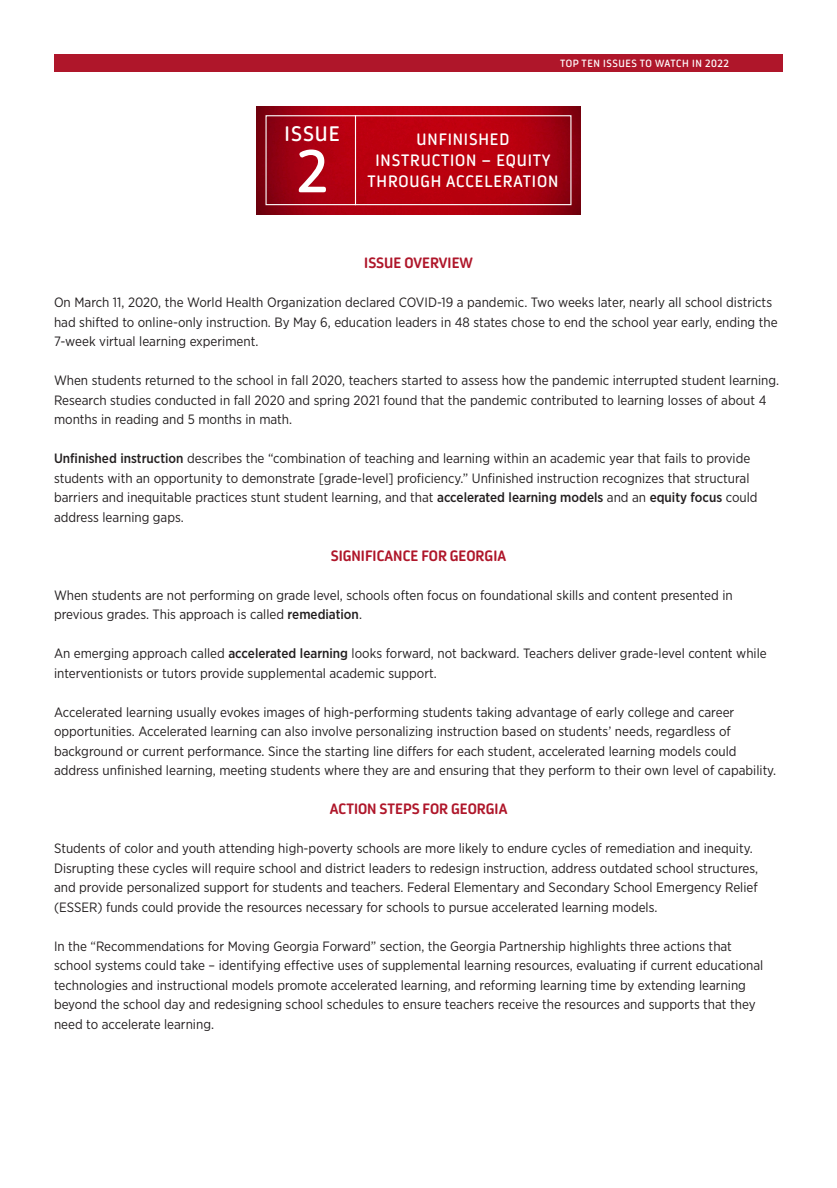
<style>
.page{position:relative;width:837px;height:1188px;background:#fff}
.page>*{position:absolute;margin:0;border:0;box-sizing:border-box;transform-origin:0 0}
.t1{font:60px "Darwin Ess Rd";color:#fff}
.t2{font:21px "Darwin Ess Rd";letter-spacing:.05em;color:#fff}
.t3{font:16.5px/21px "Darwin Ess Rd";letter-spacing:.05em;color:#fff;text-align:center}
.t4{font:600 15px "Darwin Pro Rd";color:#af162a}
.t5{font:13.5px/19.5px "Gotham Narrow";color:#231f20}
.t6{font:10.5px "Darwin Ess Rd";letter-spacing:.05em;color:#fff}
.s1{font-weight:500}
</style>
<div class="page">
<div style="left:54px;top:54px;width:729px;height:18px;background:#af162a"></div>
<img style="left:256px;top:106px;width:324px;height:108px">
<div style="left:266px;top:115px;width:306px;height:90px;border:1px solid #fff"></div>
<hr style="left:355px;top:115px;width:1px;height:90px;background:#fff">
<p class="t2" style="left:285px;top:122px;width:57px">ISSUE</p>
<p class="t1" style="left:297px;top:136px;width:33px">2</p>
<p class="t6" style="left:560px;top:57px;width:170px">TOP TEN ISSUES TO WATCH IN 2022</p>
<p class="t3" style="left:417px;top:129px;width:94px">UNFINISHED</p>
<p class="t3" style="left:368px;top:150px;width:192px">INSTRUCTION – EQUITY<br>THROUGH ACCELERATION</p>
<p class="t4" style="left:364px;top:253px;width:110px">ISSUE OVERVIEW</p>
<p class="t5" style="left:54px;top:293px;width:725px">On March 11, 2020, the World Health Organization declared COVID-19 a pandemic. Two weeks later, nearly all school districts had shifted to online-only instruction. By May 6, education leaders in 48 states chose to end the school year early, ending the<br>7-week virtual learning experiment.</p>
<p class="t5" style="left:54px;top:371px;width:727px">When students returned to the school in fall 2020, teachers started to assess how the pandemic interrupted student learning.<br>Research studies conducted in fall 2020 and spring 2021 found that the pandemic contributed to learning losses of about 4 months in reading and 5 months in math.</p>
<p class="t5" style="left:54px;top:449px;width:705px"><span class="s1">Unfinished instruction</span> describes the “combination of teaching and learning within an academic year that fails to provide students with an opportunity to demonstrate [grade-level] proficiency.” Unfinished instruction recognizes that structural barriers and inequitable practices stunt student learning, and that <span class="s1">accelerated learning models</span> and an <span class="s1">equity focus</span> could address learning gaps.</p>
<p class="t4" style="left:331px;top:546px;width:177px">SIGNIFICANCE FOR GEORGIA</p>
<p class="t5" style="left:54px;top:585px;width:680px">When students are not performing on grade level, schools often focus on foundational skills and content presented in previous grades. This approach is called <span class="s1">remediation</span>.</p>
<p class="t5" style="left:54px;top:644px;width:714px">An emerging approach called <span class="s1">accelerated learning</span> looks forward, not backward. Teachers deliver grade-level content while interventionists or tutors provide supplemental academic support.</p>
<p class="t5" style="left:54px;top:702px;width:724px">Accelerated learning usually evokes images of high-performing students taking advantage of early college and career opportunities. Accelerated learning can also involve personalizing instruction based on students’ needs, regardless of background or current performance. Since the starting line differs for each student, accelerated learning models could address unfinished learning, meeting students where they are and ensuring that they perform to their own level of capability.</p>
<p class="t4" style="left:330px;top:799px;width:179px">ACTION STEPS FOR GEORGIA</p>
<p class="t5" style="left:54px;top:839px;width:706px">Students of color and youth attending high-poverty schools are more likely to endure cycles of remediation and inequity.<br>Disrupting these cycles will require school and district leaders to redesign instruction, address outdated school structures, and provide personalized support for students and teachers. Federal Elementary and Secondary School Emergency Relief (ESSER) funds could provide the resources necessary for schools to pursue accelerated learning models.</p>
<p class="t5" style="left:54px;top:936px;width:711px">In the “Recommendations for Moving Georgia Forward” section, the Georgia Partnership highlights three actions that school systems could take – identifying effective uses of supplemental learning resources, evaluating if current educational technologies and instructional models promote accelerated learning, and reforming learning time by extending learning beyond the school day and redesigning school schedules to ensure teachers receive the resources and supports that they need to accelerate learning.</p>
</div>
